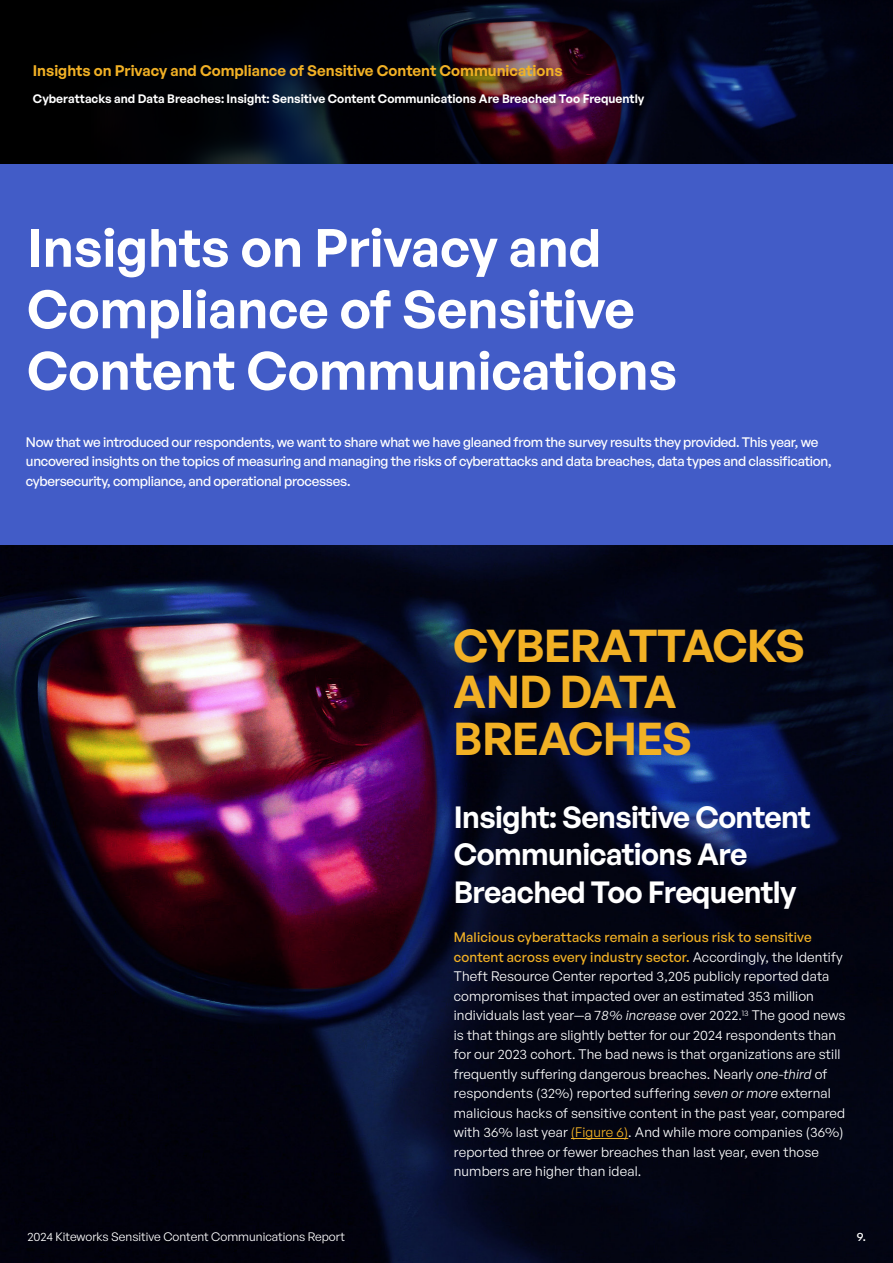
<style>
.page{position:relative;width:893px;height:1263px;background:#425cc7}
.page>*{position:absolute;margin:0;border:0;box-sizing:border-box;transform-origin:0 0}
.t1{font:600 52.5px/61.5px "General Sans";color:#fff}
.t2{font:600 45px/46.5px "General Sans";letter-spacing:-.02em;color:#f2b125}
.t3{font:600 30px/37.5px "General Sans";letter-spacing:-.02em;color:#fff}
.t4{font:600 15px "General Sans";color:#f2b125}
.t5{font:13.5px/19.5px "General Sans";letter-spacing:.01em;color:#fff}
.t6{font:500 13.5px/19.5px "General Sans";letter-spacing:-.02em;color:#fff}
.t7{font:600 12px "General Sans";color:#fff}
.t8{font:12px "General Sans";color:#fff}
.t9{font:500 12px "General Sans";color:#fff}
.s1{font-weight:500;color:#f2b125}
.s2{font-style:italic}
.s3{color:#f2b125}
</style>
<div class="page">
<img style="left:0;top:546px;width:893px;height:717px">
<hr style="left:571px;top:1138px;width:57px;height:1px;background:#f2b125">
<svg style="left:0;top:0;width:893px;height:164px;background:#0c0815"></svg>
<p class="t4" style="left:33px;top:61px;width:531px">Insights on Privacy and Compliance of Sensitive Content Communications</p>
<p class="t7" style="left:33px;top:91px;width:613px">Cyberattacks and Data Breaches: Insight: Sensitive Content Communications Are Breached Too Frequently</p>
<h1 class="t1" style="left:27px;top:216px;width:652px">Insights on Privacy and<br>Compliance of Sensitive<br>Content Communications</h1>
<p class="t6" style="left:26px;top:432px;width:807px">Now that we introduced our respondents, we want to share what we have gleaned from the survey results they provided. This year, we uncovered insights on the topics of measuring and managing the risks of cyberattacks and data breaches, data types and classification, cybersecurity, compliance, and operational processes.</p>
<p class="t8" style="left:27px;top:1229px;width:319px">2024 Kiteworks Sensitive Content Communications Report</p>
<h2 class="t2" style="left:454px;top:621px;width:353px">CYBERATTACKS<br>AND DATA<br>BREACHES</h2>
<h3 class="t3" style="left:454px;top:797px;width:359px">Insight: Sensitive Content<br>Communications Are<br>Breached Too Frequently</h3>
<p class="t5" style="left:454px;top:927px;width:393px"><span class="s1">Malicious cyberattacks remain a serious risk to sensitive content across every industry sector.</span> Accordingly, the Identify Theft Resource Center reported 3,205 publicly reported data compromises that impacted over an estimated 353 million individuals last year—a 7<span class="s2">8% increase</span> over 2022.<sup>13</sup> The good news is that things are slightly better for our 2024 respondents than for our 2023 cohort. The bad news is that organizations are still frequently suffering dangerous breaches. Nearly <span class="s2">one-third</span> of respondents (32%) reported suffering <span class="s2">seven or more</span> external malicious hacks of sensitive content in the past year, compared with 36% last year <span class="s3">(Figure 6)</span>. And while more companies (36%) reported three or fewer breaches than last year, even those numbers are higher than ideal.</p>
<p class="t9" style="left:857px;top:1229px;width:11px">9.</p>
</div>
